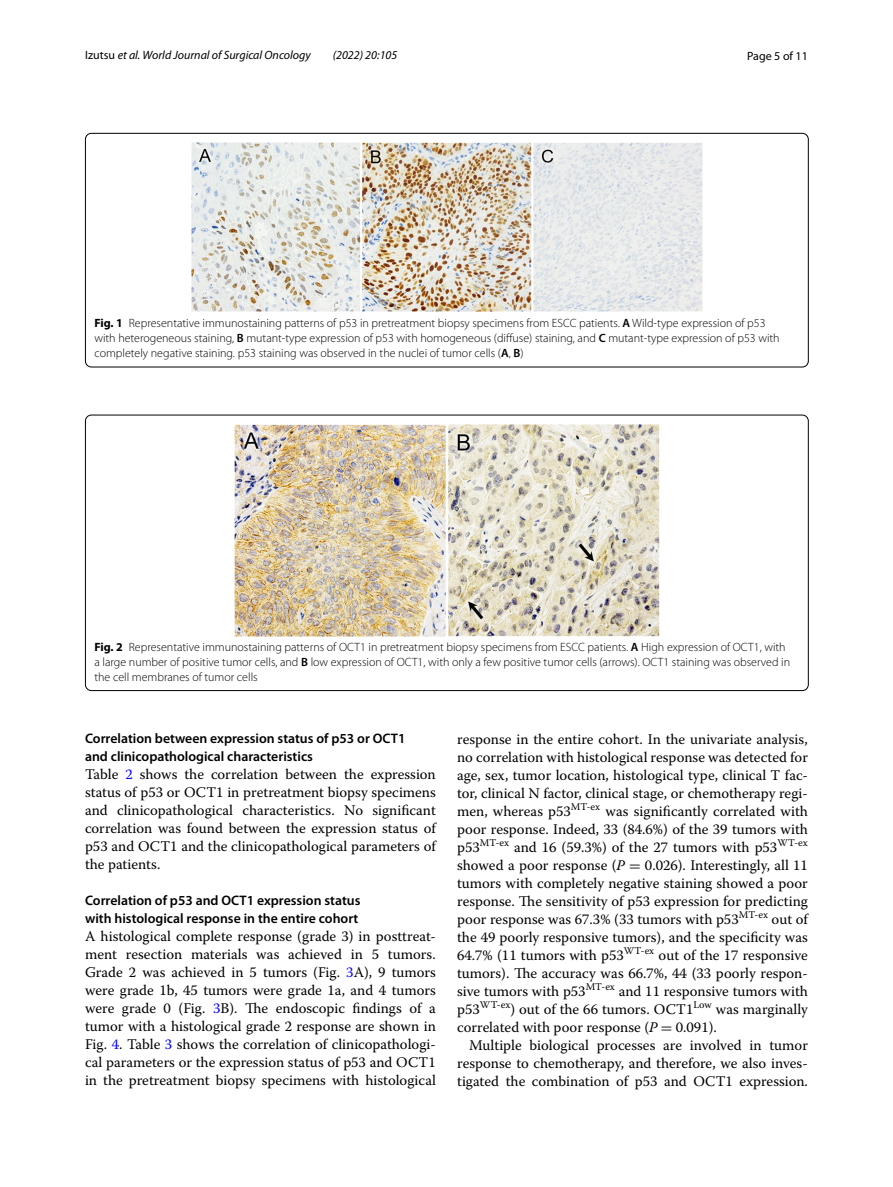
<style>
.page{position:relative;width:893px;height:1187px;background:#fff}
.page>*{position:absolute;margin:0;border:0;box-sizing:border-box;transform-origin:0 0}
.t1{font:14.7px/18px "Warnock Pro";color:#000;text-align:justify}
.t2{font:600 13.8px/18px "Myriad Pro";color:#000}
.t3{font:300 12px/15px "Myriad Pro";color:#000}
.t4{font:italic 12px "Myriad Pro";color:#000}
.t5{font:12px "Myriad Pro";color:#000}
.s1{font-style:normal}
.s2{font-weight:700}
.s3{font-weight:600}
.s4{color:#00f}
.s5{font-style:italic}
.s6{font-family:"MTSY"}
</style>
<div class="page">
<img style="left:192px;top:142px;width:510px;height:169px">
<div style="left:85px;top:133px;width:723px;height:234px;border:1px solid #000;border-radius:6px"></div>
<img style="left:234px;top:424px;width:425px;height:212px">
<p class="t4" style="left:85px;top:48px;width:227px"><span class="s1">Izutsu</span> et al. World Journal of Surgical Oncology</p>
<p class="t4" style="left:333px;top:48px;width:66px">(2022) 20:105</p>
<p class="t5" style="left:747px;top:48px;width:62px">Page 5 of 11</p>
<p class="t3" style="left:94px;top:315px;width:687px"><span class="s2">Fig. 1</span> Representative immunostaining patterns of p53 in pretreatment biopsy specimens from ESCC patients. <span class="s3">A</span> Wild-type expression of p53 with heterogeneous staining, <span class="s3">B</span> mutant-type expression of p53 with homogeneous (diffuse) staining, and <span class="s3">C</span> mutant-type expression of p53 with completely negative staining. p53 staining was observed in the nuclei of tumor cells (<span class="s3">A</span>, <span class="s3">B</span>)</p>
<p class="t3" style="left:94px;top:640px;width:697px"><span class="s2">Fig. 2</span> Representative immunostaining patterns of OCT1 in pretreatment biopsy specimens from ESCC patients. <span class="s3">A</span> High expression of OCT1, with a large number of positive tumor cells, and <span class="s3">B</span> low expression of OCT1, with only a few positive tumor cells (arrows). OCT1 staining was observed in the cell membranes of tumor cells</p>
<p class="t2" style="left:85px;top:729px;width:322px">Correlation between expression status of p53 or OCT1 and clinicopathological characteristics</p>
<p class="t1" style="left:85px;top:765px;width:352px">Table <span class="s4">2</span> shows the correlation between the expression status of p53 or OCT1 in pretreatment biopsy specimens and clinicopathological characteristics. No significant correlation was found between the expression status of p53 and OCT1 and the clinicopathological parameters of the patients.</p>
<p class="t2" style="left:85px;top:891px;width:277px">Correlation of p53 and OCT1 expression status with histological response in the entire cohort</p>
<p class="t1" style="left:85px;top:927px;width:352px">A histological complete response (grade 3) in posttreat&shy;ment resection materials was achieved in 5 tumors.<br>Grade 2 was achieved in 5 tumors (Fig. <span class="s4">3</span>A), 9 tumors were grade 1b, 45 tumors were grade 1a, and 4 tumors were grade 0 (Fig. <span class="s4">3</span>B). The endoscopic findings of a tumor with a histological grade 2 response are shown in Fig. <span class="s4">4</span>. Table <span class="s4">3</span> shows the correlation of clinicopathologi&shy;cal parameters or the expression status of p53 and OCT1 in the pretreatment biopsy specimens with histological</p>
<p class="t1" style="left:457px;top:729px;width:352px">response in the entire cohort. In the univariate analysis, no correlation with histological response was detected for age, sex, tumor location, histological type, clinical T fac&shy;tor, clinical N factor, clinical stage, or chemotherapy regi&shy;men, whereas p53<sup>MT-ex</sup> was significantly correlated with poor response. Indeed, 33 (84.6%) of the 39 tumors with p53<sup>MT-ex</sup> and 16 (59.3%) of the 27 tumors with p53<sup>WT-ex </sup>showed a poor response (<span class="s5">P</span> <span class="s6">=</span> 0.026). Interestingly, all 11 tumors with completely negative staining showed a poor response. The sensitivity of p53 expression for predicting poor response was 67.3% (33 tumors with p53<sup>MT-ex</sup> out of the 49 poorly responsive tumors), and the specificity was 64.7% (11 tumors with p53<sup>WT-ex</sup> out of the 17 responsive tumors). The accuracy was 66.7%, 44 (33 poorly respon&shy;sive tumors with p53<sup>MT-ex</sup> and 11 responsive tumors with p53<sup>WT-ex</sup>) out of the 66 tumors. OCT1<sup>Low</sup> was marginally correlated with poor response (<span class="s5">P</span> <span class="s6">=</span> 0.091).</p>
<p class="t1" style="left:457px;top:1035px;width:352px;text-indent:12px">Multiple biological processes are involved in tumor response to chemotherapy, and therefore, we also inves&shy;tigated the combination of p53 and OCT1 expression.</p>
</div>
